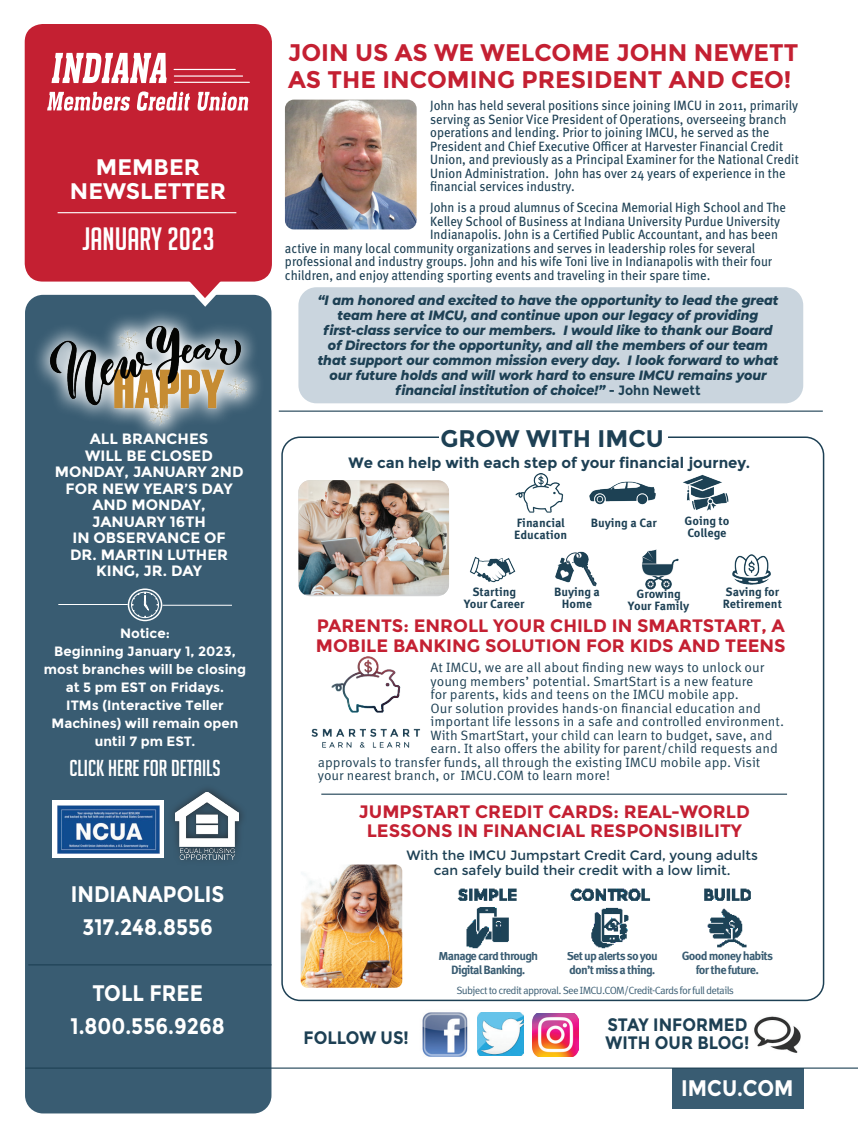
<style>
.page{position:relative;width:864px;height:1134px;background:#fff}
.page>*{position:absolute;margin:0;border:0;box-sizing:border-box;transform-origin:0 0}
.t1{font:31.5px "Big Noodle Titling";color:#fff}
.t2{font:700 24px "Montserrat";color:#c42032}
.t3{font:700 24px "Montserrat";color:#1d4054}
.t4{font:700 22.5px "Montserrat";color:#fff;scale:.9 1}
.t5{font:22.5px "Big Noodle Titling";color:#fff}
.t6{font:700 22.5px "Montserrat";color:#fff}
.t7{font:700 18px/19.5px "Montserrat";color:#c42032}
.t8{font:700 18px "Montserrat";color:#1d4054;scale:.92 1}
.t9{font:700 15px "Montserrat";color:#fff}
.t10{font:700 15px "Montserrat";color:#1d4054}
.t11{font:13.5px/13.5px "Meta OT";color:#1d4054;scale:.93 1}
.t12{font:13.5px "Meta Correspondence Pro";color:#1d4054}
.t13{font:italic 800 13.5px/15px "Montserrat";color:#1d4054;text-align:center;scale:.93 1}
.t14{font:700 13.5px/18px "Montserrat";color:#fff;text-align:center}
.t15{font:13.5px "Montserrat";color:#1d4054}
.t16{font:700 12px/12px "Meta Correspondence Pro";color:#1d4054;text-align:center}
.t17{font:700 12px "Meta Correspondence Pro";letter-spacing:-.06em;color:#395c72}
.t18{font:10.5px "Meta Correspondence Pro";letter-spacing:-.065em;color:#395c72}
.s1{font-weight:700;font-style:normal}
</style>
<div class="page">
<div style="left:672px;top:1068px;width:131px;height:40px;background:#395c72"></div>
<div style="left:25px;top:295px;width:246px;height:818px;background:#395c72;border-radius:18px"></div>
<div style="left:25px;top:24px;width:247px;height:258px;background:#c42032;border-radius:18px"></div>
<hr style="left:58px;top:212px;width:178px;height:1px;background:#fff">
<svg style="left:47px;top:91px;width:202px;height:20px"></svg>
<hr style="left:174px;top:69px;width:62px;height:1px;background:#fff">
<hr style="left:174px;top:75px;width:69px;height:2px;background:#fff">
<hr style="left:174px;top:82px;width:76px;height:1px;background:#fff">
<svg style="left:52px;top:53px;width:115px;height:30px"></svg>
<svg style="left:188px;top:281px;width:34px;height:23px"></svg>
<hr style="left:28px;top:964px;width:243px;height:1px;background:#1d4054">
<hr style="left:26px;top:1068px;width:832px;height:1px;background:#1d4054">
<div style="left:52px;top:801px;width:112px;height:57px;background:#fff"></div>
<img style="left:57px;top:805px;width:102px;height:48px">
<img style="left:176px;top:792px;width:63px;height:67px">
<hr style="left:279px;top:411px;width:544px;height:1px;background:#1d4054">
<img style="left:285px;top:100px;width:132px;height:129px">
<img style="left:25px;top:304px;width:264px;height:130px">
<div style="left:298px;top:287px;width:505px;height:116px;background:#cad5de;border-radius:18px"></div>
<img style="left:311px;top:656px;width:110px;height:92px">
<img style="left:298px;top:480px;width:151px;height:114px">
<img style="left:704px;top:888px;width:47px;height:60px">
<img style="left:457px;top:888px;width:60px;height:61px">
<img style="left:570px;top:888px;width:81px;height:61px">
<img style="left:301px;top:865px;width:101px;height:123px">
<hr style="left:321px;top:794px;width:466px;height:1px;background:#1d4054">
<hr style="left:58px;top:604px;width:70px;height:1px;background:#fff">
<hr style="left:163px;top:605px;width:69px;height:1px;background:#fff">
<div style="left:128px;top:588px;width:34px;height:33px;border:1px solid #fff;border-radius:50%"></div>
<div style="left:131px;top:592px;width:28px;height:26px;border:1px solid #fff;border-radius:50%"></div>
<svg style="left:132px;top:592px;width:26px;height:26px"></svg>
<img style="left:422px;top:1012px;width:46px;height:45px">
<img style="left:477px;top:1013px;width:46px;height:43px">
<img style="left:532px;top:1013px;width:46px;height:43px">
<img style="left:754px;top:1016px;width:47px;height:37px">
<img style="left:470px;top:474px;width:301px;height:116px">
<div style="left:486px;top:509px;width:261px;height:29px;background:#fff"></div>
<p class="t6" style="left:96px;top:153px;width:106px">MEMBER</p>
<p class="t6" style="left:70px;top:177px;width:158px">NEWSLETTER</p>
<p class="t1" style="left:82px;top:222px;width:134px">JANUARY 2023</p>
<p class="t9" style="left:90px;top:430px;width:120px">ALL BRANCHES</p>
<p class="t9" style="left:85px;top:447px;width:129px">WILL BE CLOSED</p>
<p class="t9" style="left:55px;top:463px;width:190px">MONDAY, JANUARY 2ND</p>
<p class="t9" style="left:66px;top:480px;width:168px">FOR NEW YEAR’S DAY</p>
<p class="t9" style="left:92px;top:496px;width:115px">AND MONDAY,</p>
<p class="t9" style="left:92px;top:513px;width:115px">JANUARY 16TH</p>
<p class="t9" style="left:72px;top:529px;width:155px">IN OBSERVANCE OF</p>
<p class="t9" style="left:70px;top:546px;width:159px">DR. MARTIN LUTHER</p>
<p class="t9" style="left:96px;top:562px;width:107px">KING, JR. DAY</p>
<p class="t14" style="left:120px;top:624px;width:51px">Notice:</p>
<p class="t14" style="left:44px;top:642px;width:204px">Beginning January 1, 2023, most branches will be closing at 5 pm EST on Fridays.</p>
<p class="t14" style="left:51px;top:696px;width:189px">ITMs (Interactive Teller<br>Machines) will remain open until 7 pm EST.</p>
<p class="t5" style="left:69px;top:756px;width:153px">CLICK HERE FOR DETAILS</p>
<p class="t4" style="left:71px;top:881px;width:172px">INDIANAPOLIS</p>
<p class="t4" style="left:82px;top:914px;width:147px">317.248.8556</p>
<p class="t4" style="left:92px;top:980px;width:124px">TOLL FREE</p>
<p class="t4" style="left:71px;top:1013px;width:173px">1.800.556.9268</p>
<p class="t2" style="left:288px;top:38px;width:512px">JOIN US AS WE WELCOME JOHN NEWETT</p>
<p class="t2" style="left:288px;top:65px;width:505px">AS THE INCOMING PRESIDENT AND CEO!</p>
<p class="t11" style="left:430px;top:99px;width:398px">John has held several positions since joining IMCU in 2011, primarily serving as Senior Vice President of Operations, overseeing branch operations and lending. Prior to joining IMCU, he served as the President and Chief Executive Officer at Harvester Financial Credit Union, and previously as a Principal Examiner for the National Credit Union Administration. John has over 24 years of experience in the financial services industry.</p>
<p class="t11" style="left:430px;top:201px;width:384px">John is a proud alumnus of Scecina Memorial High School and The</p>
<p class="t11" style="left:430px;top:214px;width:378px">Kelley School of Business at Indiana University Purdue University</p>
<p class="t11" style="left:430px;top:228px;width:375px">Indianapolis. John is a Certified Public Accountant, and has been</p>
<p class="t11" style="left:285px;top:241px;width:507px">active in many local community organizations and serves in leadership roles for several</p>
<p class="t11" style="left:285px;top:255px;width:526px">professional and industry groups. John and his wife Toni live in Indianapolis with their four</p>
<p class="t11" style="left:285px;top:268px;width:459px">children, and enjoy attending sporting events and traveling in their spare time.</p>
<p class="t13" style="left:318px;top:292px;width:497px">“I am honored and excited to have the opportunity to lead the great team here at IMCU, and continue upon our legacy of providing first-class service to our members. I would like to thank our Board of Directors for the opportunity, and all the members of our team that support our common mission every day. I look forward to what our future holds and will work hard to ensure IMCU remains your financial institution of choice!” <span class="s1">- John Newett</span></p>
<p class="t3" style="left:440px;top:425px;width:225px">GROW WITH IMCU</p>
<p class="t10" style="left:349px;top:454px;width:403px">We can help with each step of your financial journey.</p>
<p class="t16" style="left:517px;top:516px;width:50px">Financial</p>
<p class="t16" style="left:591px;top:516px;width:68px">Buying a Car</p>
<p class="t16" style="left:514px;top:528px;width:55px">Education</p>
<p class="t16" style="left:684px;top:514px;width:46px;text-align:left">Going to<br>College</p>
<p class="t16" style="left:472px;top:585px;width:45px">Starting</p>
<p class="t16" style="left:464px;top:597px;width:62px">Your Career</p>
<p class="t16" style="left:554px;top:585px;width:48px">Buying a<br>Home</p>
<p class="t16" style="left:628px;top:587px;width:63px">Growing<br>Your Family</p>
<p class="t16" style="left:723px;top:585px;width:61px;text-align:left">Saving for<br>Retirement</p>
<p class="t7" style="left:316px;top:616px;width:471px">PARENTS: ENROLL YOUR CHILD IN SMARTSTART, A<br>MOBILE BANKING SOLUTION FOR KIDS AND TEENS</p>
<p class="t12" style="left:431px;top:657px;width:335px">At IMCU, we are all about finding new ways to unlock our</p>
<p class="t12" style="left:431px;top:671px;width:324px">young members’ potential. SmartStart is a new feature</p>
<p class="t12" style="left:431px;top:684px;width:310px">for parents, kids and teens on the IMCU mobile app.</p>
<p class="t12" style="left:431px;top:698px;width:332px">Our solution provides hands-on financial education and</p>
<p class="t12" style="left:431px;top:711px;width:355px">important life lessons in a safe and controlled environment.</p>
<p class="t12" style="left:431px;top:725px;width:344px">With SmartStart, your child can learn to budget, save, and</p>
<p class="t12" style="left:431px;top:738px;width:349px">earn. It also offers the ability for parent/child requests and</p>
<p class="t12" style="left:318px;top:752px;width:444px">approvals to transfer funds, all through the existing IMCU mobile app. Visit</p>
<p class="t12" style="left:318px;top:765px;width:294px">your nearest branch, or IMCU.COM to learn more!</p>
<p class="t7" style="left:359px;top:802px;width:393px">JUMPSTART CREDIT CARDS: REAL-WORLD</p>
<p class="t7" style="left:367px;top:821px;width:377px">LESSONS IN FINANCIAL RESPONSIBILITY</p>
<p class="t15" style="left:406px;top:847px;width:353px">With the IMCU Jumpstart Credit Card, young adults</p>
<p class="t15" style="left:434px;top:862px;width:298px">can safely build their credit with a low limit.</p>
<p class="t8" style="left:304px;top:1027px;width:116px">FOLLOW US!</p>
<p class="t17" style="left:439px;top:946px;width:101px">Manage card through</p>
<p class="t17" style="left:451px;top:960px;width:76px">Digital Banking.</p>
<p class="t17" style="left:682px;top:947px;width:93px">Good money habits</p>
<p class="t17" style="left:696px;top:960px;width:65px">for the future.</p>
<p class="t17" style="left:567px;top:947px;width:93px">Set up alerts so you</p>
<p class="t17" style="left:569px;top:960px;width:88px">don’t miss a thing.</p>
<p class="t18" style="left:456px;top:983px;width:279px">Subject to credit approval. See IMCU.COM/Credit-Cards for full details</p>
<p class="t8" style="left:607px;top:1014px;width:154px">STAY INFORMED</p>
<p class="t8" style="left:606px;top:1032px;width:158px">WITH OUR BLOG!</p>
<p class="t4" style="left:681px;top:1075px;width:126px">IMCU.COM</p>
</div>
